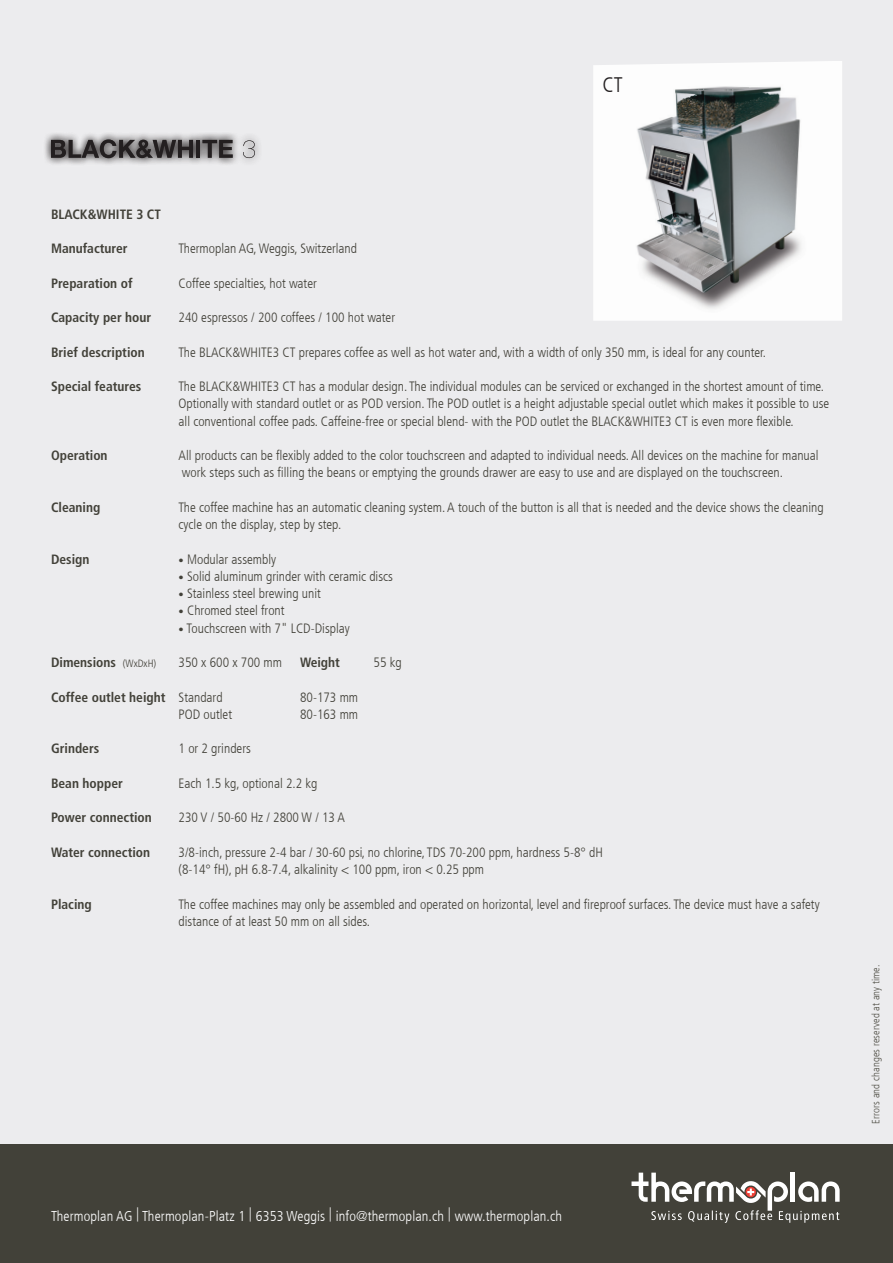
<style>
.page{position:relative;width:893px;height:1263px;background:#ececee}
.page>*{position:absolute;margin:0;border:0;box-sizing:border-box;transform-origin:0 0}
.t1{font:300 condensed 21px "Frutiger LT Com";color:#231f20}
.t2{font:300 condensed 14.25px "Frutiger LT Com";letter-spacing:.01em;color:#fff}
.t3{font:300 condensed 13.5px/17.2px "Frutiger LT Com";color:#424139}
.t4{font:700 condensed 13.5px "Frutiger LT Com";color:#424139}
.t5{font:300 condensed 10.5px "Frutiger LT Com";letter-spacing:.01em;color:#535249}
.s1{font-size:10.5px}
.s2{font-weight:300;font-size:10.5px}
.s3{font-weight:300}
</style>
<div class="page">
<div style="left:0;top:1144px;width:893px;height:119px;background:#424139"></div>
<svg style="left:631px;top:1172px;width:209px;height:51px"></svg>
<hr style="left:791px;top:1172px;width:4px;height:30px;background:#fff">
<img style="left:593px;top:61px;width:249px;height:260px">
<svg style="left:45px;top:133px;width:214px;height:31px"></svg>
<svg style="left:51px;top:139px;width:142px;height:19px;background:#595657"></svg>
<hr style="left:196px;top:140px;width:4px;height:18px;background:#231f20">
<svg style="left:202px;top:140px;width:31px;height:18px"></svg>
<svg style="left:243px;top:140px;width:12px;height:18px"></svg>
<h1 class="t1" style="left:602px;top:72px;width:22px">CT</h1>
<p class="t4" style="left:51px;top:205px;width:111px">BLACK&amp;WHITE 3 CT</p>
<p class="t4" style="left:51px;top:240px;width:78px">Manufacturer</p>
<p class="t3" style="left:179px;top:240px;width:180px">Thermoplan AG, Weggis, Switzerland</p>
<p class="t4" style="left:51px;top:275px;width:83px">Preparation of</p>
<p class="t3" style="left:179px;top:274px;width:140px">Coffee specialties, hot water</p>
<p class="t4" style="left:51px;top:309px;width:102px">Capacity per hour</p>
<p class="t3" style="left:179px;top:309px;width:218px">240 espressos / 200 coffees / 100 hot water</p>
<p class="t4" style="left:51px;top:344px;width:95px">Brief description</p>
<p class="t3" style="left:179px;top:343px;width:589px">The BLACK&amp;WHITE3 CT prepares coffee as well as hot water and, with a width of only 350 mm, is ideal for any counter.</p>
<p class="t4" style="left:51px;top:378px;width:92px">Special features</p>
<p class="t3" style="left:179px;top:378px;width:652px">The BLACK&amp;WHITE3 CT has a modular design. The individual modules can be serviced or exchanged in the shortest amount of time.<br>Optionally with standard outlet or as POD version. The POD outlet is a height adjustable special outlet which makes it possible to use all conventional coffee pads. Caffeine-free or special blend- with the POD outlet the BLACK&amp;WHITE3 CT is even more flexible.</p>
<p class="t4" style="left:51px;top:447px;width:58px">Operation</p>
<p class="t3" style="left:179px;top:447px;width:641px">All products can be flexibly added to the color touchscreen and adapted to individual needs. All devices on the machine for manual work steps such as filling the beans or emptying the grounds drawer are easy to use and are displayed on the touchscreen.</p>
<p class="t4" style="left:51px;top:499px;width:51px">Cleaning</p>
<p class="t3" style="left:179px;top:498px;width:647px">The coffee machine has an automatic cleaning system. A touch of the button is all that is needed and the device shows the cleaning cycle on the display, step by step.</p>
<p class="t4" style="left:51px;top:551px;width:40px">Design</p>
<p class="t3" style="left:179px;top:550px;width:99px"><span class="s1">•</span> Modular assembly</p>
<p class="t3" style="left:179px;top:567px;width:216px"><span class="s1">•</span> Solid aluminum grinder with ceramic discs</p>
<p class="t3" style="left:179px;top:585px;width:144px"><span class="s1">•</span> Stainless steel brewing unit</p>
<p class="t3" style="left:179px;top:602px;width:108px"><span class="s1">•</span> Chromed steel front</p>
<p class="t3" style="left:179px;top:619px;width:173px"><span class="s1">•</span> Touchscreen with 7" LCD-Display</p>
<p class="t4" style="left:51px;top:654px;width:107px">Dimensions <span class="s2">(WxDxH)</span></p>
<p class="t3" style="left:179px;top:654px;width:105px">350 x 600 x 700 mm</p>
<p class="t4" style="left:300px;top:654px;width:41px">Weight</p>
<p class="t3" style="left:374px;top:654px;width:30px">55 kg</p>
<p class="t4" style="left:51px;top:689px;width:173px">Coffee outlet height <span class="s3">Standard</span></p>
<p class="t3" style="left:300px;top:688px;width:60px">80-173 mm</p>
<p class="t3" style="left:179px;top:705px;width:55px">POD outlet</p>
<p class="t3" style="left:300px;top:705px;width:60px">80-163 mm</p>
<p class="t4" style="left:51px;top:740px;width:50px">Grinders</p>
<p class="t3" style="left:179px;top:740px;width:74px">1 or 2 grinders</p>
<p class="t4" style="left:51px;top:775px;width:73px">Bean hopper</p>
<p class="t3" style="left:179px;top:774px;width:140px">Each 1.5 kg, optional 2.2 kg</p>
<p class="t4" style="left:51px;top:809px;width:102px">Power connection</p>
<p class="t3" style="left:179px;top:809px;width:168px">230 V / 50-60 Hz / 2800 W / 13 A</p>
<p class="t4" style="left:51px;top:844px;width:101px">Water connection</p>
<p class="t3" style="left:179px;top:843px;width:426px">3/8-inch, pressure 2-4 bar / 30-60 psi, no chlorine, TDS 70-200 ppm, hardness 5-8° dH (8-14° fH), pH 6.8-7.4, alkalinity &lt; 100 ppm, iron &lt; 0.25 ppm</p>
<p class="t4" style="left:51px;top:896px;width:42px">Placing</p>
<p class="t3" style="left:179px;top:895px;width:643px">The coffee machines may only be assembled and operated on horizontal, level and fireproof surfaces. The device must have a safety distance of at least 50 mm on all sides.</p>
<p class="t2" style="left:51px;top:1207px;width:513px">Thermoplan AG | Thermoplan-Platz 1 | 6353 Weggis | info@thermoplan.ch | www.thermoplan.ch</p>
<p class="t5" style="left:869px;top:1123px;width:160px;rotate:-90deg">Errors and changes reserved at any time.</p>
</div>
